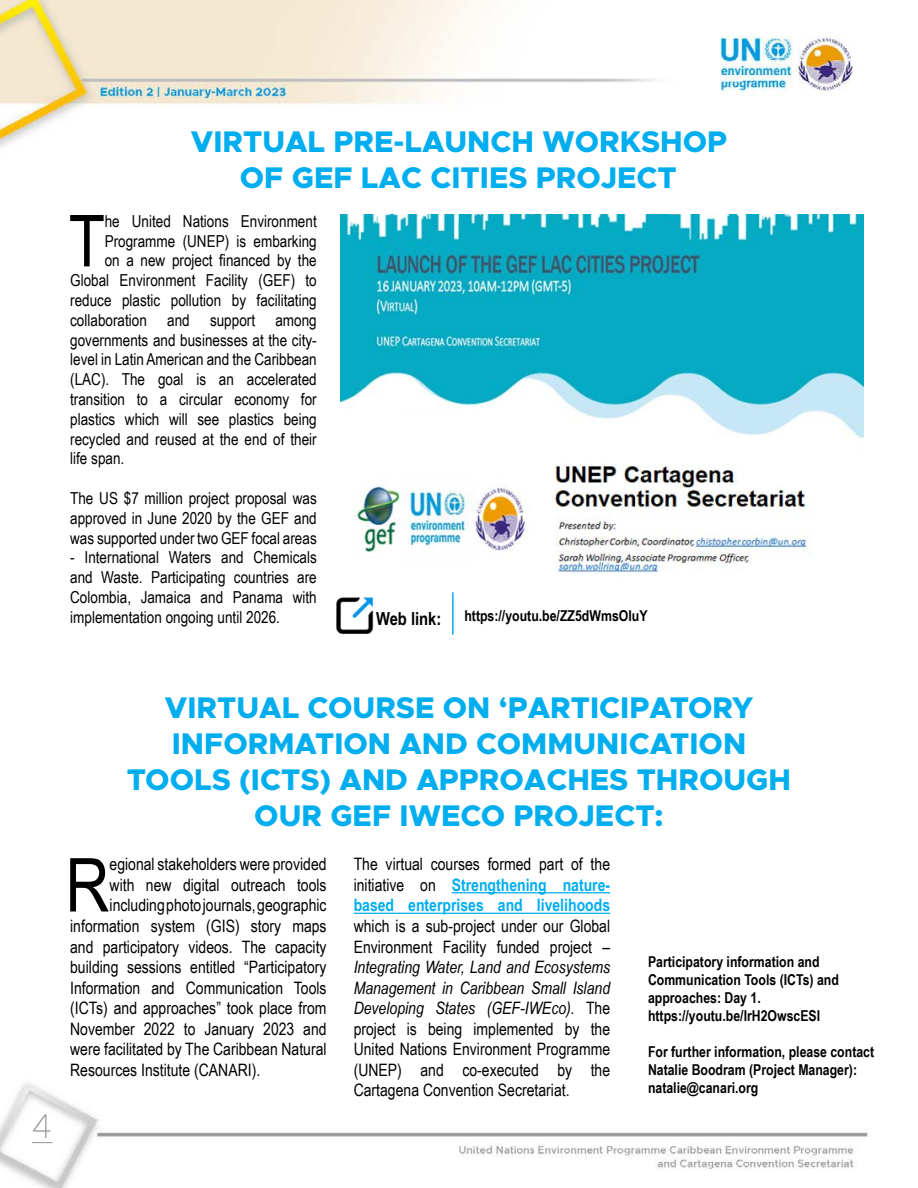
<style>
.page{position:relative;width:918px;height:1188px;background:#fff}
.page>*{position:absolute;margin:0;border:0;box-sizing:border-box;transform-origin:0 0}
.t1{font:74.4px "Arial Narrow";color:#000}
.t2{font:71.85px "Arial Narrow";color:#000}
.t3{font:100 34.5px "Metropolis";color:#939598}
.t4{font:800 30px/36px "Metropolis";color:#00aeef}
.t5{font:700 18px "Arial Narrow";color:#000}
.t6{font:17.1px/20.5px "Arial Narrow";color:#000}
.t7{font:700 17.1px/20.5px "Arial Narrow";color:#00aeef;text-align:justify}
.t8{font:16.5px/19.8px "Arial Narrow";color:#000;text-align:justify}
.t9{font:700 15px/18px "Arial Narrow";color:#000}
.s1{font-weight:400;color:#000}
.s2{font-style:italic}
</style>
<div class="page">
<img style="left:0;top:0;width:868px;height:1188px">
<img style="left:340px;top:215px;width:524px;height:367px">
<hr style="left:452px;top:892px;width:158px;height:1px;background:#00aeef">
<hr style="left:354px;top:913px;width:256px;height:1px;background:#00aeef">
<svg style="left:32px;top:1142px;width:20px;height:1px"></svg>
<img style="left:333px;top:593px;width:43px;height:43px">
<hr style="left:452px;top:592px;width:2px;height:43px;background:#00aeef">
<h3 class="t4" style="left:240px;top:124px;width:486px;text-indent:-49px">VIRTUAL PRE-LAUNCH WORKSHOP<br>OF GEF</h3>
<h3 class="t4" style="left:361px;top:160px;width:86px">LAC CITIE</h3>
<h3 class="t4" style="left:508px;top:160px;width:170px">S PROJECT</h3>
<h2 class="t2" style="left:69px;top:188px;width:37px">T</h2>
<p class="t8" style="left:105px;top:210px;width:214px">he United Nations Environment</p>
<p class="t8" style="left:105px;top:230px;width:214px">Programme (UNEP) is embarking</p>
<p class="t8" style="left:105px;top:250px;width:214px">on a new project financed by the</p>
<p class="t8" style="left:70px;top:270px;width:248px">Global Environment Facility (GEF) to</p>
<p class="t8" style="left:70px;top:290px;width:248px">reduce plastic pollution by facilitating</p>
<p class="t8" style="left:70px;top:309px;width:248px">collaboration and support among</p>
<p class="t8" style="left:70px;top:329px;width:248px">governments and businesses at the city-</p>
<p class="t8" style="left:70px;top:349px;width:248px">level in Latin American and the Caribbean</p>
<p class="t8" style="left:70px;top:369px;width:248px">(LAC). The goal is an accelerated</p>
<p class="t8" style="left:70px;top:389px;width:248px">transition to a circular economy for</p>
<p class="t8" style="left:70px;top:408px;width:248px">plastics which will see plastics being</p>
<p class="t8" style="left:70px;top:428px;width:248px">recycled and reused at the end of their</p>
<p class="t8" style="left:70px;top:448px;width:56px">life span.</p>
<p class="t8" style="left:70px;top:488px;width:248px">The US $7 million project proposal was approved in June 2020 by the GEF and was supported under two GEF focal areas</p>
<p class="t8" style="left:70px;top:547px;width:248px">- International Waters and Chemicals and Waste. Participating countries are Colombia, Jamaica and Panama with implementation ongoing until 2026.</p>
<p class="t5" style="left:376px;top:605px;width:67px">Web link:</p>
<p class="t9" style="left:464px;top:606px;width:185px">https://youtu.be/ZZ5dWmsOIuY</p>
<h3 class="t3" style="left:32px;top:1105px;width:22px">4</h3>
<h3 class="t4" style="left:165px;top:690px;width:590px">VIRTUAL COURSE ON ‘PARTICIPATORY</h3>
<h3 class="t4" style="left:172px;top:726px;width:576px">INFORMATION AND COMMUNICATION</h3>
<h3 class="t4" style="left:127px;top:762px;width:142px">TOOLS (ICTS</h3>
<h3 class="t4" style="left:254px;top:762px;width:538px;text-indent:65px">) AND APPROACHES THROUGH<br>OUR GEF</h3>
<h3 class="t4" style="left:400px;top:798px;width:21px">IWE</h3>
<h3 class="t4" style="left:460px;top:798px;width:205px">CO PROJECT:</h3>
<h1 class="t1" style="left:66px;top:831px;width:46px">R</h1>
<p class="t6" style="left:110px;top:854px;width:219px">egional stakeholders were provided</p>
<p class="t6" style="left:110px;top:874px;width:219px">with new digital outreach tools</p>
<p class="t6" style="left:110px;top:895px;width:219px">including photo journals, geographic</p>
<p class="t6" style="left:70px;top:915px;width:258px">information system (GIS) story maps</p>
<p class="t6" style="left:70px;top:936px;width:258px">and participatory videos. The capacity</p>
<p class="t6" style="left:70px;top:956px;width:258px">building sessions entitled “Participatory</p>
<p class="t6" style="left:70px;top:977px;width:258px">Information and Communication Tools</p>
<p class="t6" style="left:70px;top:997px;width:258px">(ICTs) and approaches” took place from</p>
<p class="t6" style="left:70px;top:1018px;width:258px">November 2022 to January 2023 and</p>
<p class="t6" style="left:70px;top:1038px;width:258px">were facilitated by The Caribbean Natural</p>
<p class="t6" style="left:70px;top:1059px;width:192px">Resources Institute (CANARI).</p>
<p class="t7" style="left:354px;top:853px;width:258px"><span class="s1">The virtual courses formed part of the initiative on</span> Strengthening nature&shy;based enterprises and livelihoods</p>
<p class="t6" style="left:354px;top:915px;width:258px">which is a sub-project under our Global<br>Environment Facility funded project –</p>
<p class="t6" style="left:354px;top:956px;width:258px;text-align:justify"><span class="s2">Integrating Water, Land and Ecosystems Management in Caribbean Small Island Developing States (GEF-IWEco).</span> The project is being implemented by the United Nations Environment Programme (UNEP) and co-executed by the Cartagena Convention Secretariat.</p>
<p class="t9" style="left:648px;top:952px;width:192px">Participatory information and<br>Communication Tools (ICTs) and approaches: Day 1. https://youtu.be/IrH2OwscESI</p>
<p class="t9" style="left:648px;top:1042px;width:228px">For further information, please contact<br>Natalie Boodram (Project Manager): natalie@canari.org</p>
</div>
